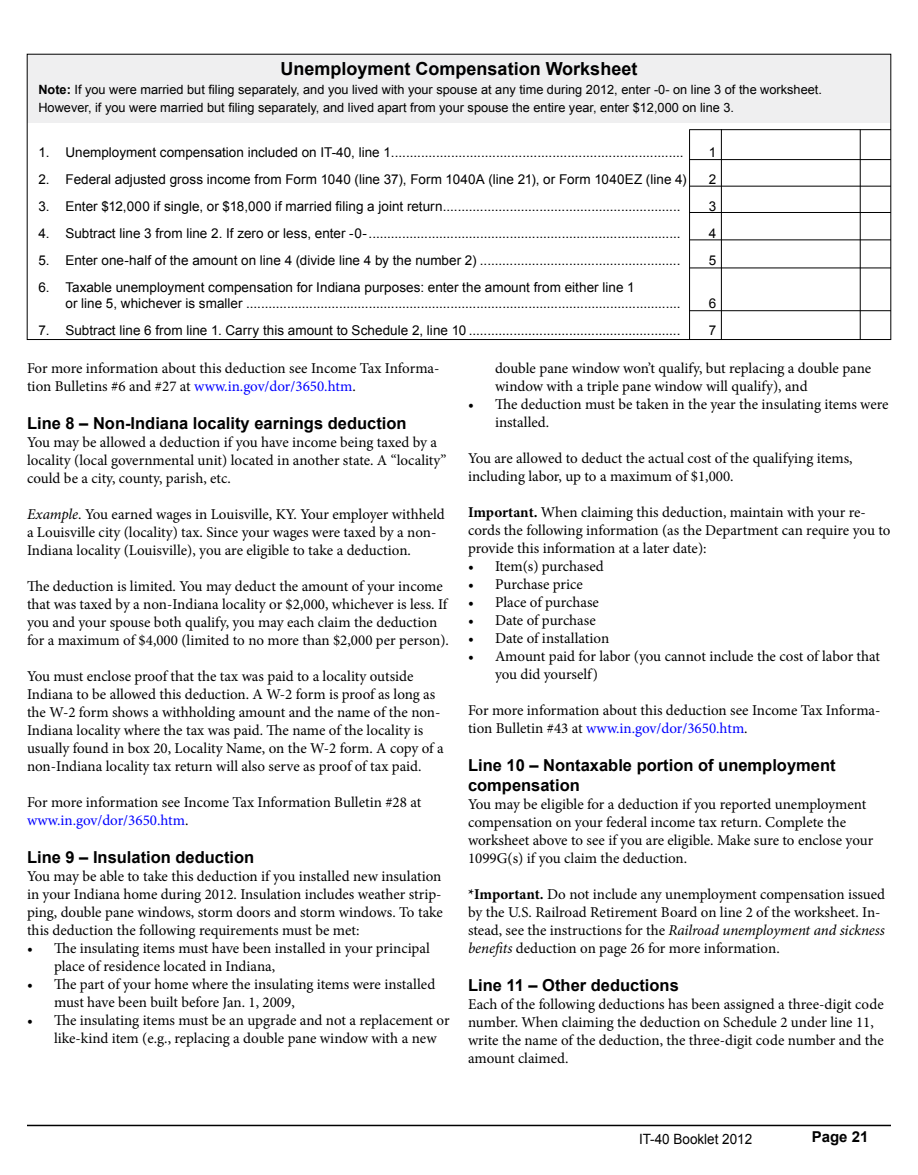
<style>
.page{position:relative;width:918px;height:1175px;background:#fff}
.page>*{position:absolute;margin:0;border:0;box-sizing:border-box;transform-origin:0 0}
.t1{font:700 18px "Arial";color:#000}
.t2{font:700 16.5px/19.8px "Arial";color:#000}
.t3{font:15px/18px "Minion Pro";color:#000}
.t4{font:700 15px "Arial";color:#000}
.t5{font:14.1px "Arial";color:#000;scale:.95 1}
.t6{font:13.5px/16.2px "Arial";color:#000}
.t7{font:12.75px/18px "Arial";color:#000}
.s1{font-weight:700}
.s2{color:#00f}
.s3{font-style:italic}
</style>
<div class="page">
<hr style="left:27px;top:1124px;width:864px;height:2px;background:#000">
<div style="left:28px;top:55px;width:862px;height:68px;background:#efeff0"></div>
<hr style="left:689px;top:129px;width:1px;height:211px;background:#000">
<hr style="left:689px;top:159px;width:202px;height:1px;background:#000">
<hr style="left:689px;top:186px;width:202px;height:1px;background:#000">
<hr style="left:689px;top:212px;width:202px;height:1px;background:#000">
<hr style="left:690px;top:240px;width:201px;height:1px;background:#000">
<hr style="left:690px;top:268px;width:201px;height:1px;background:#000">
<hr style="left:689px;top:310px;width:202px;height:1px;background:#000">
<hr style="left:860px;top:129px;width:1px;height:211px;background:#000">
<hr style="left:689px;top:129px;width:202px;height:1px;background:#000">
<hr style="left:721px;top:129px;width:1px;height:211px;background:#000">
<p class="t1" style="left:281px;top:56px;width:358px">Unemployment Compensation Worksheet</p>
<p class="t7" style="left:38px;top:81px;width:785px"><span class="s1">Note:</span> If you were married but filing separately, and you lived with your spouse at any time during 2012, enter -0- on line 3 of the worksheet.<br>However, if you were married but filing separately, and lived apart from your spouse the entire year, enter $12,000 on line 3.</p>
<p class="t6" style="left:38px;top:144px;width:647px">1. Unemployment compensation included on IT-40, line 1..............................................................................</p>
<p class="t6" style="left:709px;top:144px;width:9px">1</p>
<p class="t6" style="left:38px;top:171px;width:650px">2. Federal adjusted gross income from Form 1040 (line 37), Form 1040A (line 21), or Form 1040EZ (line 4)</p>
<p class="t6" style="left:709px;top:171px;width:9px">2</p>
<p class="t6" style="left:38px;top:198px;width:644px">3. Enter $12,000 if single, or $18,000 if married filing a joint return................................................................</p>
<p class="t6" style="left:709px;top:198px;width:9px">3</p>
<p class="t6" style="left:38px;top:225px;width:644px">4. Subtract line 3 from line 2. If zero or less, enter -0-....................................................................................</p>
<p class="t6" style="left:709px;top:225px;width:9px">4</p>
<p class="t6" style="left:38px;top:252px;width:644px">5. Enter one-half of the amount on line 4 (divide line 4 by the number 2) ......................................................</p>
<p class="t6" style="left:709px;top:252px;width:9px">5</p>
<p class="t6" style="left:65px;top:279px;width:617px;text-indent:-27px">6. Taxable unemployment compensation for Indiana purposes: enter the amount from either line 1<br>or line 5, whichever is smaller .....................................................................................................................</p>
<p class="t6" style="left:709px;top:296px;width:9px">6</p>
<p class="t6" style="left:38px;top:323px;width:644px">7. Subtract line 6 from line 1. Carry this amount to Schedule 2, line 10 .........................................................</p>
<p class="t6" style="left:709px;top:323px;width:9px">7</p>
<p class="t3" style="left:27px;top:359px;width:414px">For more information about this deduction see Income Tax Informa&shy;tion Bulletins #6 and #27 at <span class="s2">www.in.gov/dor/3650.htm</span>.</p>
<p class="t2" style="left:27px;top:414px;width:381px">Line 8 – Non-Indiana locality earnings deduction</p>
<p class="t3" style="left:27px;top:433px;width:421px">You may be allowed a deduction if you have income being taxed by a locality (local governmental unit) located in another state. A “locality” could be a city, county, parish, etc.</p>
<p class="t3" style="left:27px;top:505px;width:419px"><span class="s3">Example</span>. You earned wages in Louisville, KY. Your employer withheld a Louisville city (locality) tax. Since your wages were taxed by a non-<br>Indiana locality (Louisville), you are eligible to take a deduction.</p>
<p class="t3" style="left:27px;top:577px;width:424px">The deduction is limited. You may deduct the amount of your income that was taxed by a non-Indiana locality or $2,000, whichever is less. If you and your spouse both qualify, you may each claim the deduction for a maximum of $4,000 (limited to no more than $2,000 per person).</p>
<p class="t3" style="left:27px;top:667px;width:418px">You must enclose proof that the tax was paid to a locality outside Indiana to be allowed this deduction. A W-2 form is proof as long as the W-2 form shows a withholding amount and the name of the non-Indiana locality where the tax was paid. The name of the locality is usually found in box 20, Locality Name, on the W-2 form. A copy of a non-Indiana locality tax return will also serve as proof of tax paid.</p>
<p class="t3" style="left:27px;top:793px;width:396px">For more information see Income Tax Information Bulletin #28 at <span class="s2">www.in.gov/dor/3650.htm</span>.</p>
<p class="t2" style="left:27px;top:848px;width:229px">Line 9 – Insulation deduction</p>
<p class="t3" style="left:27px;top:867px;width:418px;text-align:justify">You may be able to take this deduction if you installed new insulation in your Indiana home during 2012. Insulation includes weather strip&shy;ping, double pane windows, storm doors and storm windows. To take this deduction the following requirements must be met:</p>
<p class="t3" style="left:54px;top:939px;width:378px;text-indent:-27px">• The insulating items must have been installed in your principal place of residence located in Indiana,</p>
<p class="t3" style="left:54px;top:975px;width:383px;text-indent:-27px">• The part of your home where the insulating items were installed must have been built before Jan. 1, 2009,</p>
<p class="t3" style="left:54px;top:1011px;width:397px;text-indent:-27px">• The insulating items must be an upgrade and not a replacement or like-kind item (e.g., replacing a double pane window with a new</p>
<p class="t3" style="left:495px;top:359px;width:378px">double pane window won’t qualify, but replacing a double pane window with a triple pane window will qualify), and</p>
<p class="t3" style="left:495px;top:395px;width:395px;text-indent:-27px">• The deduction must be taken in the year the insulating items were installed.</p>
<p class="t3" style="left:468px;top:449px;width:386px">You are allowed to deduct the actual cost of the qualifying items, including labor, up to a maximum of $1,000.</p>
<p class="t3" style="left:468px;top:503px;width:424px"><span class="s1">Important.</span> When claiming this deduction, maintain with your re&shy;cords the following information (as the Department can require you to provide this information at a later date):</p>
<p class="t3" style="left:468px;top:557px;width:137px">• Item(s) purchased</p>
<p class="t3" style="left:468px;top:575px;width:117px">• Purchase price</p>
<p class="t3" style="left:468px;top:593px;width:133px">• Place of purchase</p>
<p class="t3" style="left:468px;top:611px;width:129px">• Date of purchase</p>
<p class="t3" style="left:468px;top:629px;width:143px">• Date of installation</p>
<p class="t3" style="left:495px;top:647px;width:387px;text-indent:-27px">• Amount paid for labor (you cannot include the cost of labor that you did yourself)</p>
<p class="t3" style="left:468px;top:701px;width:414px">For more information about this deduction see Income Tax Informa&shy;tion Bulletin #43 at <span class="s2">www.in.gov/dor/3650.htm</span>.</p>
<p class="t2" style="left:468px;top:756px;width:369px">Line 10 – Nontaxable portion of unemployment compensation</p>
<p class="t3" style="left:468px;top:795px;width:407px">You may be eligible for a deduction if you reported unemployment compensation on your federal income tax return. Complete the worksheet above to see if you are eligible. Make sure to enclose your 1099G(s) if you claim the deduction.</p>
<p class="t3" style="left:468px;top:885px;width:419px"><span class="s1">*Important.</span> Do not include any unemployment compensation issued by the U.S. Railroad Retirement Board on line 2 of the worksheet. In&shy;stead, see the instructions for the <span class="s3">Railroad unemployment and sickness benefits</span> deduction on page 26 for more information.</p>
<p class="t2" style="left:468px;top:975px;width:212px">Line 11 – Other deductions</p>
<p class="t3" style="left:468px;top:995px;width:417px">Each of the following deductions has been assigned a three-digit code number. When claiming the deduction on Schedule 2 under line 11, write the name of the deduction, the three-digit code number and the amount claimed.</p>
<p class="t5" style="left:639px;top:1129px;width:121px">IT-40 Booklet 2012</p>
<p class="t4" style="left:812px;top:1126px;width:58px">Page 21</p>
</div>
